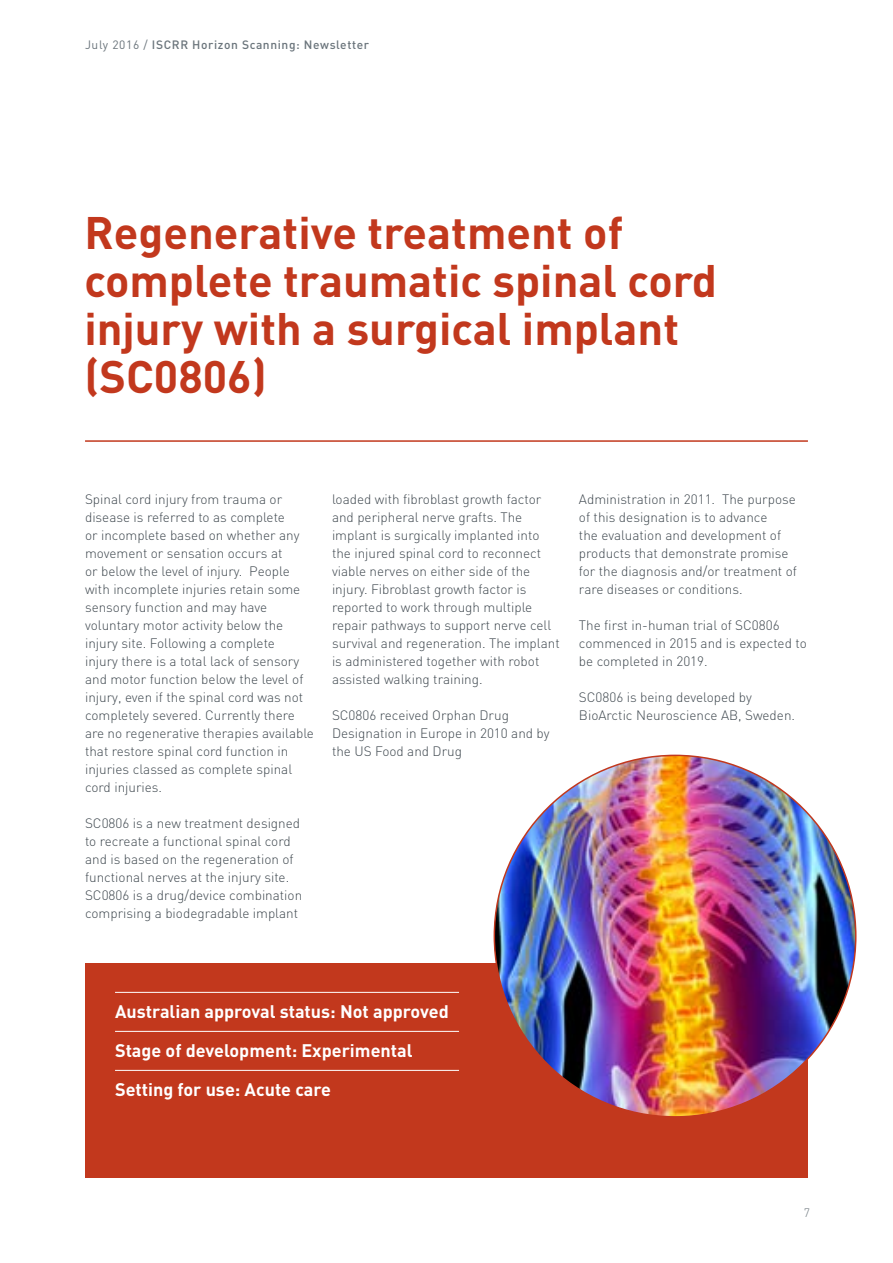
<style>
.page{position:relative;width:893px;height:1263px;background:#fff}
.page>*{position:absolute;margin:0;border:0;box-sizing:border-box;transform-origin:0 0}
.t1{font:700 45px/48px "DIN";color:#c2381d}
.t2{font:700 18px "DINOT";color:#fff}
.body_copy_ok{font:300 13.5px/18px "DIN";color:#3e474e}
.t3{font:500 12px "DIN";letter-spacing:.05em;color:#6a747b}
.t4{font:300 12px "DIN";color:#6a747b}
.s1{font-weight:400}
</style>
<div class="page">
<div style="left:85px;top:963px;width:723px;height:215px;background:#c2381d"></div>
<img style="left:494px;top:755px;width:362px;height:362px;border-radius:181px">
<hr style="left:115px;top:992px;width:344px;height:1px;background:#fff">
<hr style="left:115px;top:1031px;width:344px;height:1px;background:#fff">
<hr style="left:115px;top:1070px;width:344px;height:1px;background:#fff">
<hr style="left:85px;top:440px;width:723px;height:2px;background:#c2381d">
<p class="t3" style="left:85px;top:37px;width:285px"><span class="s1">July 2016 /</span> ISCRR Horizon Scanning: Newsletter</p>
<p class="t1" style="left:84px;top:207px;width:634px">Regenerative treatment of complete traumatic spinal cord injury with a surgical implant (SC0806)</p>
<p class="body_copy_ok" style="left:85px;top:490px;width:230px">Spinal cord injury from trauma or disease is referred to as complete<br>or incomplete based on whether any movement or sensation occurs at<br>or below the level of injury. People with incomplete injuries retain some sensory function and may have voluntary motor activity below the injury site. Following a complete<br>injury there is a total lack of sensory and motor function below the level of injury, even if the spinal cord was not completely severed. Currently there are no regenerative therapies available that restore spinal cord function in injuries classed as complete spinal cord injuries.</p>
<p class="body_copy_ok" style="left:85px;top:814px;width:219px">SC0806 is a new treatment designed to recreate a functional spinal cord and is based on the regeneration of functional nerves at the injury site.<br>SC0806 is a drug/device combination comprising a biodegradable implant</p>
<p class="body_copy_ok" style="left:332px;top:490px;width:229px">loaded with fibroblast growth factor and peripheral nerve grafts. The implant is surgically implanted into the injured spinal cord to reconnect viable nerves on either side of the injury. Fibroblast growth factor is reported to work through multiple repair pathways to support nerve cell survival and regeneration. The implant is administered together with robot assisted walking training.</p>
<p class="body_copy_ok" style="left:332px;top:706px;width:219px">SC0806 received Orphan Drug<br>Designation in Europe in 2010 and by the US Food and Drug</p>
<p class="body_copy_ok" style="left:579px;top:490px;width:220px">Administration in 2011. The purpose of this designation is to advance<br>the evaluation and development of products that demonstrate promise for the diagnosis and/or treatment of rare diseases or conditions.</p>
<p class="body_copy_ok" style="left:579px;top:616px;width:229px">The first in-human trial of SC0806 commenced in 2015 and is expected to be completed in 2019.</p>
<p class="body_copy_ok" style="left:579px;top:688px;width:218px">SC0806 is being developed by<br>BioArctic Neuroscience AB, Sweden.</p>
<p class="t2" style="left:115px;top:999px;width:335px">Australian approval status: Not approved</p>
<p class="t2" style="left:115px;top:1038px;width:299px">Stage of development: Experimental</p>
<p class="t2" style="left:115px;top:1077px;width:217px">Setting for use: Acute care</p>
<p class="t4" style="left:804px;top:1206px;width:8px">7</p>
</div>
